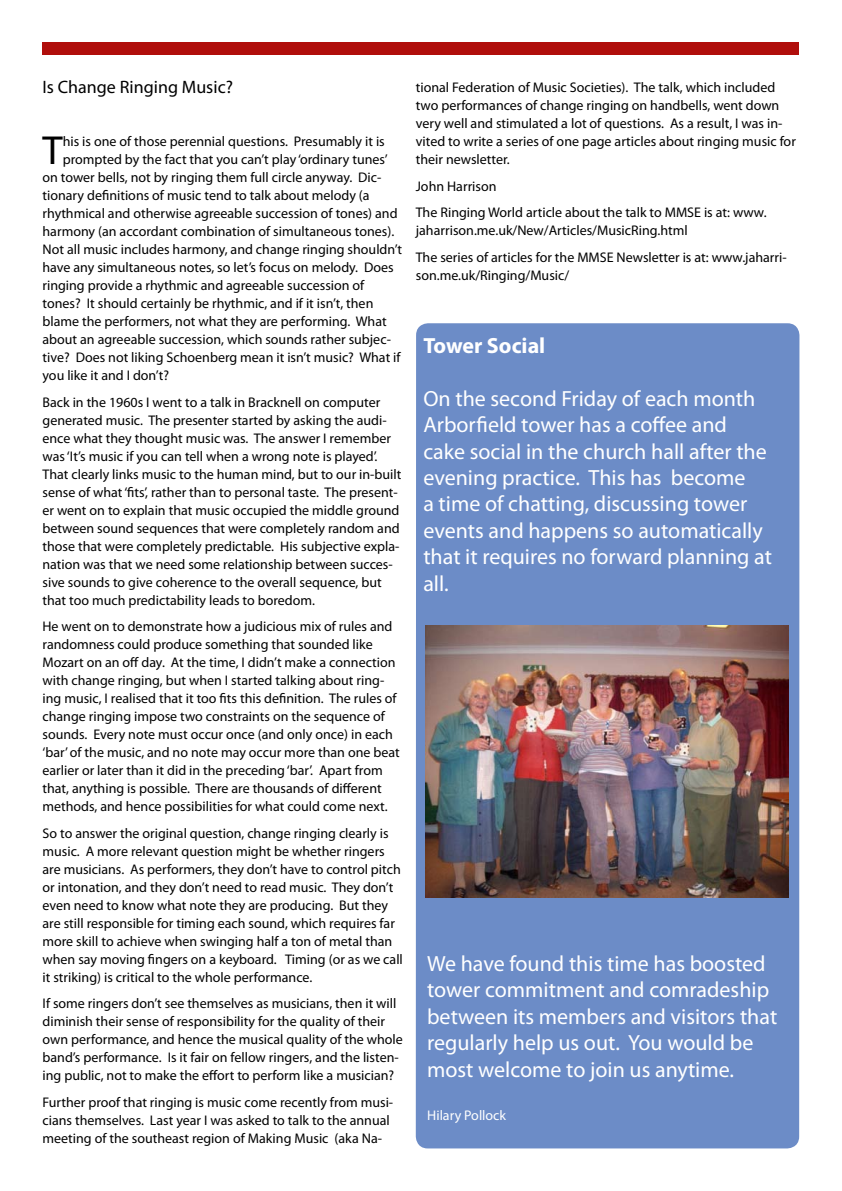
<style>
.page{position:relative;width:842px;height:1191px;background:#fff}
.page>*{position:absolute;margin:0;border:0;box-sizing:border-box;transform-origin:0 0}
.t1{font:40.7px "Myriad Pro";color:#000}
.t2{font:22px/26.4px "Myriad Pro";color:#fff}
.t3{font:700 22px "Myriad Pro";color:#fff}
.t4{font:18px "Myriad Pro";color:#000}
.t5{font:14px/18px "Myriad Pro";color:#000}
.t6{font:14px "Myriad Pro";color:#fff}
</style>
<div class="page">
<div style="left:43px;top:43px;width:756px;height:12px;background:#b00e0b"></div>
<div style="left:416px;top:323px;width:383px;height:825px;background:#6c8cc7;border-radius:12px"></div>
<img style="left:425px;top:626px;width:363px;height:272px">
<p class="t4" style="left:43px;top:76px;width:192px">Is Change Ringing Music?</p>
<h1 class="t1" style="left:43px;top:125px;width:22px">T</h1>
<p class="t5" style="left:63px;top:132px;width:324px">his is one of those perennial questions. Presumably it is</p>
<p class="t5" style="left:63px;top:150px;width:326px">prompted by the fact that you can’t play ‘ordinary tunes’</p>
<p class="t5" style="left:43px;top:168px;width:340px">on tower bells, not by ringing them full circle anyway. Dic-</p>
<p class="t5" style="left:43px;top:186px;width:329px">tionary definitions of music tend to talk about melody (a</p>
<p class="t5" style="left:43px;top:204px;width:357px">rhythmical and otherwise agreeable succession of tones) and</p>
<p class="t5" style="left:43px;top:222px;width:353px">harmony (an accordant combination of simultaneous tones).</p>
<p class="t5" style="left:43px;top:240px;width:361px">Not all music includes harmony, and change ringing shouldn’t</p>
<p class="t5" style="left:43px;top:258px;width:353px">have any simultaneous notes, so let’s focus on melody. Does</p>
<p class="t5" style="left:43px;top:276px;width:323px">ringing provide a rhythmic and agreeable succession of</p>
<p class="t5" style="left:43px;top:294px;width:332px">tones? It should certainly be rhythmic, and if it isn’t, then</p>
<p class="t5" style="left:43px;top:312px;width:346px">blame the performers, not what they are performing. What</p>
<p class="t5" style="left:43px;top:330px;width:350px">about an agreeable succession, which sounds rather subjec-</p>
<p class="t5" style="left:43px;top:348px;width:360px">tive? Does not liking Schoenberg mean it isn’t music? What if</p>
<p class="t5" style="left:43px;top:366px;width:128px">you like it and I don’t?</p>
<p class="t5" style="left:43px;top:393px;width:360px">Back in the 1960s I went to a talk in Bracknell on computer generated music. The presenter started by asking the audi&shy;ence what they thought music was. The answer I remember was ‘It’s music if you can tell when a wrong note is played’.<br>That clearly links music to the human mind, but to our in-built sense of what ‘fits’, rather than to personal taste. The present&shy;er went on to explain that music occupied the middle ground between sound sequences that were completely random and those that were completely predictable. His subjective expla&shy;nation was that we need some relationship between succes&shy;sive sounds to give coherence to the overall sequence, but that too much predictability leads to boredom.</p>
<p class="t5" style="left:43px;top:617px;width:359px">He went on to demonstrate how a judicious mix of rules and randomness could produce something that sounded like Mozart on an off day. At the time, I didn’t make a connection with change ringing, but when I started talking about ring&shy;ing music, I realised that it too fits this definition. The rules of change ringing impose two constraints on the sequence of sounds. Every note must occur once (and only once) in each ‘bar’ of the music, and no note may occur more than one beat earlier or later than it did in the preceding ‘bar’. Apart from that, anything is possible. There are thousands of different methods, and hence possibilities for what could come next.</p>
<p class="t5" style="left:43px;top:824px;width:362px">So to answer the original question, change ringing clearly is music. A more relevant question might be whether ringers are musicians. As performers, they don’t have to control pitch or intonation, and they don’t need to read music. They don’t even need to know what note they are producing. But they are still responsible for timing each sound, which requires far more skill to achieve when swinging half a ton of metal than when say moving fingers on a keyboard. Timing (or as we call it striking) is critical to the whole performance.</p>
<p class="t5" style="left:43px;top:994px;width:362px">If some ringers don’t see themselves as musicians, then it will diminish their sense of responsibility for the quality of their own performance, and hence the musical quality of the whole band’s performance. Is it fair on fellow ringers, and the listen&shy;ing public, not to make the effort to perform like a musician?</p>
<p class="t5" style="left:43px;top:1093px;width:352px">Further proof that ringing is music come recently from musi&shy;cians themselves. Last year I was asked to talk to the annual meeting of the southeast region of Making Music (aka Na-</p>
<p class="t5" style="left:416px;top:78px;width:382px">tional Federation of Music Societies). The talk, which included two performances of change ringing on handbells, went down very well and stimulated a lot of questions. As a result, I was in&shy;vited to write a series of one page articles about ringing music for their newsletter.</p>
<p class="t5" style="left:416px;top:172px;width:352px;line-height:26.5px">John Harrison<br>The Ringing World article about the talk to MMSE is at: www.</p>
<p class="t5" style="left:416px;top:217px;width:372px;line-height:26.5px">jaharrison.me.uk/New/Articles/MusicRing.html<br>The series of articles for the MMSE Newsletter is at: www.jaharri-</p>
<p class="t5" style="left:416px;top:266px;width:155px">son.me.uk/Ringing/Music/</p>
<h2 class="t3" style="left:423px;top:331px;width:123px">Tower Social</h2>
<p class="t2" style="left:423px;top:385px;width:350px">On the second Friday of each month<br>Arborfield tower has a coffee and cake social in the church hall after the evening practice. This has become<br>a time of chatting, discussing tower events and happens so automatically that it requires no forward planning at all.</p>
<h2 class="t2" style="left:427px;top:950px;width:352px">We have found this time has boosted tower commitment and comradeship between its members and visitors that regularly help us out. You would be most welcome to join us anytime.</h2>
<p class="t6" style="left:427px;top:1106px;width:81px">Hilary Pollock</p>
</div>
